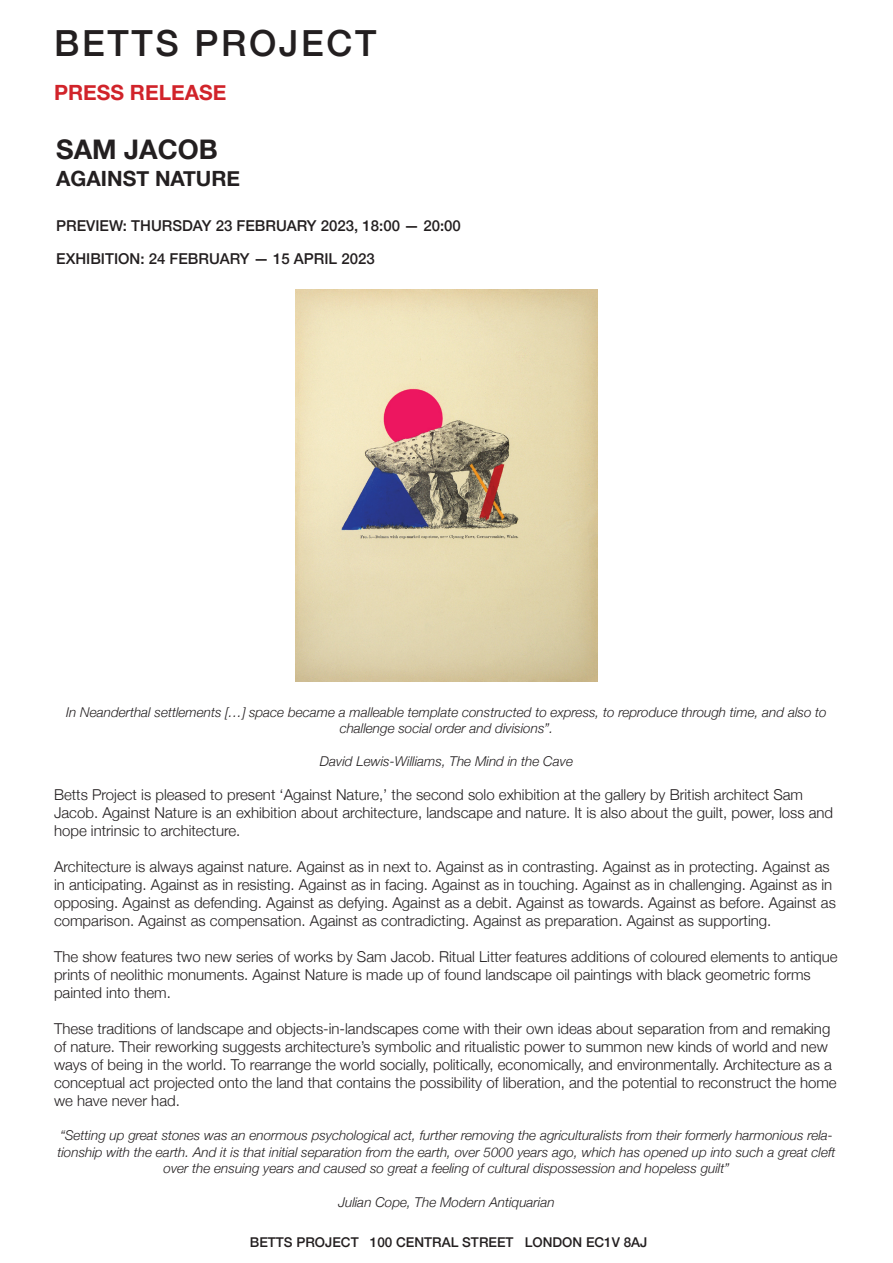
<style>
.page{position:relative;width:893px;height:1263px;background:#fff}
.page>*{position:absolute;margin:0;border:0;box-sizing:border-box;transform-origin:0 0}
.t1{font:500 36px "Helvetica Neue";letter-spacing:.075em;color:#231f20}
.t2{font:700 27px "Helvetica Neue";color:#231f20}
.t3{font:700 21px "Helvetica Neue";color:#231f20}
.t4{font:700 21px "Helvetica Neue";color:#d1232a}
.t5{font:300 15px/18px "Helvetica Neue";color:#231f20}
.t6{font:500 15px "Helvetica Neue";color:#231f20}
.t7{font:italic 300 13.5px/16.2px "Helvetica Neue";color:#231f20;text-align:center}
.t8{font:500 13.5px "Helvetica Neue";color:#231f20}
</style>
<div class="page">
<img style="left:295px;top:289px;width:303px;height:392px">
<p class="t1" style="left:54px;top:15px;width:324px">BETTS PROJECT</p>
<p class="t4" style="left:54px;top:76px;width:174px">PRESS RELEASE</p>
<p class="t2" style="left:56px;top:128px;width:163px">SAM JACOB</p>
<p class="t3" style="left:56px;top:162px;width:185px">AGAINST NATURE</p>
<p class="t6" style="left:56px;top:213px;width:406px">PREVIEW: THURSDAY 23 FEBRUARY 2023, 18:00 — 20:00</p>
<p class="t6" style="left:56px;top:246px;width:320px">EXHIBITION: 24 FEBRUARY — 15 APRIL 2023</p>
<p class="t7" style="left:66px;top:703px;width:762px">In Neanderthal settlements […] space became a malleable template constructed to express, to reproduce through time, and also to challenge social order and divisions”.</p>
<p class="t7" style="left:320px;top:752px;width:255px">David Lewis-Williams, The Mind in the Cave</p>
<p class="t5" style="left:54px;top:785px;width:781px">Betts Project is pleased to present ‘Against Nature,’ the second solo exhibition at the gallery by British architect Sam<br>Jacob. Against Nature is an exhibition about architecture, landscape and nature. It is also about the guilt, power, loss and hope intrinsic to architecture.</p>
<p class="t5" style="left:54px;top:857px;width:783px">Architecture is always against nature. Against as in next to. Against as in contrasting. Against as in protecting. Against as in anticipating. Against as in resisting. Against as in facing. Against as in touching. Against as in challenging. Against as in opposing. Against as defending. Against as defying. Against as a debit. Against as towards. Against as before. Against as comparison. Against as compensation. Against as contradicting. Against as preparation. Against as supporting.</p>
<p class="t5" style="left:54px;top:947px;width:785px">The show features two new series of works by Sam Jacob. Ritual Litter features additions of coloured elements to antique prints of neolithic monuments. Against Nature is made up of found landscape oil paintings with black geometric forms painted into them.</p>
<p class="t5" style="left:54px;top:1019px;width:784px">These traditions of landscape and objects-in-landscapes come with their own ideas about separation from and remaking of nature. Their reworking suggests architecture’s symbolic and ritualistic power to summon new kinds of world and new ways of being in the world. To rearrange the world socially, politically, economically, and environmentally. Architecture as a conceptual act projected onto the land that contains the possibility of liberation, and the potential to reconstruct the home we have never had.</p>
<p class="t7" style="left:57px;top:1126px;width:779px">“Setting up great stones was an enormous psychological act, further removing the agriculturalists from their formerly harmonious rela&shy;tionship with the earth. And it is that initial separation from the earth, over 5000 years ago, which has opened up into such a great cleft over the ensuing years and caused so great a feeling of cultural dispossession and hopeless guilt”</p>
<p class="t7" style="left:338px;top:1193px;width:218px">Julian Cope, The Modern Antiquarian</p>
<p class="t8" style="left:250px;top:1231px;width:399px">BETTS PROJECT 100 CENTRAL STREET LONDON EC1V 8AJ</p>
</div>
